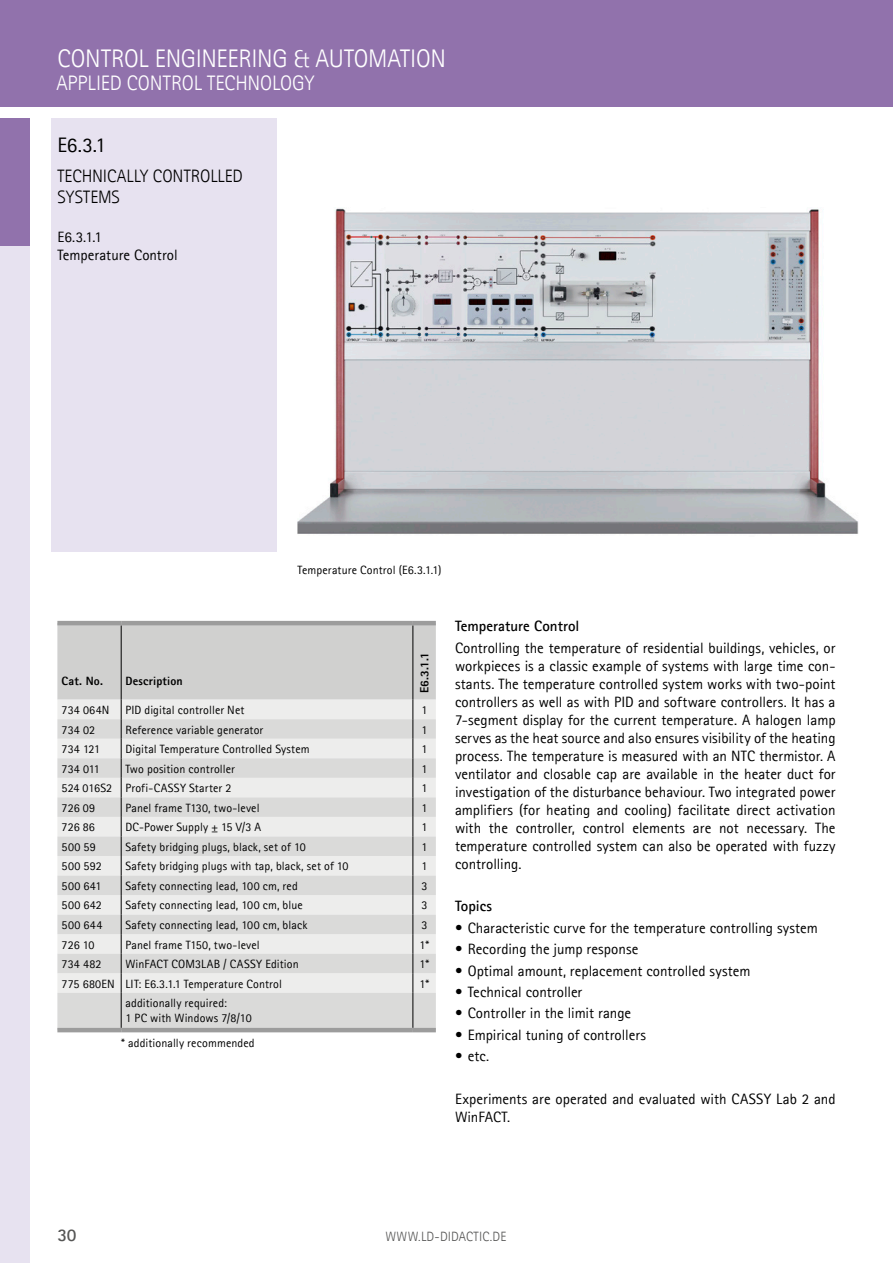
<style>
.page{position:relative;width:893px;height:1263px;background:#fff}
.page>*{position:absolute;margin:0;border:0;box-sizing:border-box;transform-origin:0 0}
.KopfRechts{font:300 25.5px "Agfa Rotis Sans Serif";letter-spacing:-.01em;color:#fff}
.KopfLinks{font:300 21px "Agfa Rotis Sans Serif";letter-spacing:-.005em;color:#fff}
.Themengruppennummer{font:21px "Agfa Rotis Sans Serif";color:#000}
.Themengruppe{font:300 18px/21.6px "Agfa Rotis Sans Serif";letter-spacing:.005em;color:#000}
.Pagina{font:700 18px "Agfa Rotis Sans Serif";color:#565655}
.Thema{font:15px/18px "Agfa Rotis Sans Serif";color:#000}
.t1{font:700 15px "Agfa Rotis Sans Serif";letter-spacing:-.005em;color:#000}
.footer_http{font:300 13.5px "Agfa Rotis Sans Serif";letter-spacing:.005em;color:#565655}
.Bezeichnung{font:12px/14.4px "Agfa Rotis Sans Serif";letter-spacing:.01em;color:#000}
.KatNr{font:12px "Agfa Rotis Sans Serif";letter-spacing:.015em;color:#000}
.Bildunterschrift{font:12px "Agfa Rotis Sans Serif";letter-spacing:.01em;color:#000}
.TabKopf{font:800 12px "Agfa Rotis Sans Serif";letter-spacing:.015em;color:#000}
.zusätzlich{font:12px "Agfa Rotis Sans Serif";letter-spacing:.01em;color:#000}
.Menge{font:12px "Agfa Rotis Sans Serif";color:#000}
</style>
<div class="page">
<div style="left:51px;top:118px;width:225px;height:434px;background:#e7e2f0"></div>
<div style="left:0;top:118px;width:30px;height:1145px;background:#e7e2f0"></div>
<div style="left:0;top:0;width:893px;height:106px;background:#9172ac"></div>
<div style="left:0;top:118px;width:30px;height:128px;background:#9172ac"></div>
<div style="left:57px;top:993px;width:379px;height:35px;background:#dadad9"></div>
<hr style="left:121px;top:993px;width:1px;height:35px;background:#000">
<svg style="left:57px;top:625px;width:379px;height:368px;background:#dfdfde"></svg>
<hr style="left:413px;top:993px;width:1px;height:35px;background:#000">
<hr style="left:57px;top:1028px;width:64px;height:4px;background:#9c9c9c">
<hr style="left:121px;top:1028px;width:292px;height:4px;background:#9c9c9c">
<hr style="left:413px;top:1028px;width:23px;height:4px;background:#9c9c9c">
<hr style="left:57px;top:621px;width:64px;height:4px;background:#9c9c9c">
<hr style="left:121px;top:621px;width:292px;height:4px;background:#9c9c9c">
<hr style="left:413px;top:621px;width:23px;height:4px;background:#9c9c9c">
<img style="left:298px;top:207px;width:561px;height:327px">
<p class="KopfRechts" style="left:57px;top:44px;width:390px">CONTROL ENGINEERING &amp; AUTOMATION</p>
<p class="KopfLinks" style="left:56px;top:71px;width:260px">APPLIED CONTROL TECHNOLOGY</p>
<p class="Themengruppennummer" style="left:57px;top:132px;width:50px">E6.3.1</p>
<p class="Themengruppe" style="left:57px;top:165px;width:187px">TECHNICALLY CONTROLLED<br>SYSTEMS</p>
<p class="Thema" style="left:57px;top:228px;width:122px">E6.3.1.1<br>Temperature Control</p>
<p class="Bildunterschrift" style="left:298px;top:563px;width:145px">Temperature Control (E6.3.1.1)</p>
<p class="TabKopf" style="left:62px;top:673px;width:43px">Cat. No.</p>
<p class="TabKopf" style="left:125px;top:673px;width:59px">Description</p>
<p class="TabKopf" style="left:417px;top:693px;width:42px;rotate:-90deg">E6.3.1.1</p>
<p class="KatNr" style="left:62px;top:703px;width:49px">734 064N</p>
<p class="Bezeichnung" style="left:125px;top:703px;width:121px">PID digital controller Net</p>
<p class="Menge" style="left:421px;top:703px;width:7px">1</p>
<p class="KatNr" style="left:62px;top:722px;width:35px">734 02</p>
<p class="Bezeichnung" style="left:125px;top:722px;width:139px">Reference variable generator</p>
<p class="Menge" style="left:421px;top:722px;width:7px">1</p>
<p class="KatNr" style="left:62px;top:742px;width:40px">734 121</p>
<p class="Bezeichnung" style="left:125px;top:742px;width:186px">Digital Temperature Controlled System</p>
<p class="Menge" style="left:421px;top:742px;width:7px">1</p>
<p class="KatNr" style="left:62px;top:761px;width:40px">734 011</p>
<p class="Bezeichnung" style="left:125px;top:761px;width:111px">Two position controller</p>
<p class="Menge" style="left:421px;top:761px;width:7px">1</p>
<p class="KatNr" style="left:62px;top:781px;width:52px">524 016S2</p>
<p class="Bezeichnung" style="left:125px;top:781px;width:108px">Profi-CASSY Starter 2</p>
<p class="Menge" style="left:421px;top:781px;width:7px">1</p>
<p class="KatNr" style="left:62px;top:801px;width:35px">726 09</p>
<p class="Bezeichnung" style="left:125px;top:800px;width:136px">Panel frame T130, two-level</p>
<p class="Menge" style="left:421px;top:801px;width:7px">1</p>
<p class="KatNr" style="left:62px;top:820px;width:35px">726 86</p>
<p class="Bezeichnung" style="left:125px;top:820px;width:137px">DC-Power Supply ± 15 V/3 A</p>
<p class="Menge" style="left:421px;top:820px;width:7px">1</p>
<p class="KatNr" style="left:62px;top:840px;width:36px">500 59</p>
<p class="Bezeichnung" style="left:125px;top:839px;width:182px">Safety bridging plugs, black, set of 10</p>
<p class="Menge" style="left:421px;top:840px;width:7px">1</p>
<p class="KatNr" style="left:62px;top:859px;width:42px">500 592</p>
<p class="Bezeichnung" style="left:125px;top:859px;width:225px">Safety bridging plugs with tap, black, set of 10</p>
<p class="Menge" style="left:421px;top:859px;width:7px">1</p>
<p class="KatNr" style="left:62px;top:879px;width:41px">500 641</p>
<p class="Bezeichnung" style="left:125px;top:878px;width:174px">Safety connecting lead, 100 cm, red</p>
<p class="Menge" style="left:421px;top:879px;width:7px">3</p>
<p class="KatNr" style="left:62px;top:898px;width:42px">500 642</p>
<p class="Bezeichnung" style="left:125px;top:898px;width:179px">Safety connecting lead, 100 cm, blue</p>
<p class="Menge" style="left:421px;top:898px;width:7px">3</p>
<p class="KatNr" style="left:62px;top:918px;width:42px">500 644</p>
<p class="Bezeichnung" style="left:125px;top:918px;width:184px">Safety connecting lead, 100 cm, black</p>
<p class="Menge" style="left:421px;top:918px;width:7px">3</p>
<p class="KatNr" style="left:62px;top:937px;width:34px">726 10</p>
<p class="Bezeichnung" style="left:125px;top:937px;width:136px">Panel frame T150, two-level</p>
<p class="Menge" style="left:420px;top:937px;width:11px">1*</p>
<p class="KatNr" style="left:62px;top:957px;width:41px">734 482</p>
<p class="Bezeichnung" style="left:125px;top:957px;width:175px">WinFACT COM3LAB / CASSY Edition</p>
<p class="Menge" style="left:420px;top:957px;width:11px">1*</p>
<p class="KatNr" style="left:62px;top:976px;width:55px">775 680EN</p>
<p class="Bezeichnung" style="left:125px;top:976px;width:158px">LIT: E6.3.1.1 Temperature Control</p>
<p class="Menge" style="left:420px;top:976px;width:11px">1*</p>
<p class="Bezeichnung" style="left:125px;top:996px;width:128px">additionally required:<br>1 PC with Windows 7/8/10</p>
<p class="zusätzlich" style="left:121px;top:1035px;width:135px">* additionally recommended</p>
<p class="t1" style="left:455px;top:617px;width:126px">Temperature Control</p>
<p class="Thema" style="left:455px;top:638px;width:382px;text-align:justify">Controlling the temperature of residential buildings, vehicles, or workpieces is a classic example of systems with large time con&shy;stants. The temperature controlled system works with two-point controllers as well as with PID and software controllers. It has a 7-segment display for the current temperature. A halogen lamp serves as the heat source and also ensures visibility of the heating process. The temperature is measured with an NTC thermistor. A ventilator and closable cap are available in the heater duct for investigation of the disturbance behaviour. Two integrated power amplifiers (for heating and cooling) facilitate direct activation with the controller, control elements are not necessary. The temperature controlled system can also be operated with fuzzy controlling.</p>
<p class="t1" style="left:455px;top:897px;width:38px">Topics</p>
<p class="Thema" style="left:455px;top:919px;width:364px">• Characteristic curve for the temperature controlling system</p>
<p class="Thema" style="left:455px;top:940px;width:185px">• Recording the jump response</p>
<p class="Thema" style="left:455px;top:961px;width:297px">• Optimal amount, replacement controlled system</p>
<p class="Thema" style="left:455px;top:983px;width:129px">• Technical controller</p>
<p class="Thema" style="left:455px;top:1004px;width:178px">• Controller in the limit range</p>
<p class="Thema" style="left:455px;top:1026px;width:193px">• Empirical tuning of controllers</p>
<p class="Thema" style="left:455px;top:1047px;width:36px">• etc.</p>
<p class="Thema" style="left:455px;top:1090px;width:382px">Experiments are operated and evaluated with CASSY Lab 2 and<br>WinFACT.</p>
<p class="Pagina" style="left:57px;top:1224px;width:21px">30</p>
<p class="footer_http" style="left:386px;top:1229px;width:122px">WWW.LD-DIDACTIC.DE</p>
</div>
